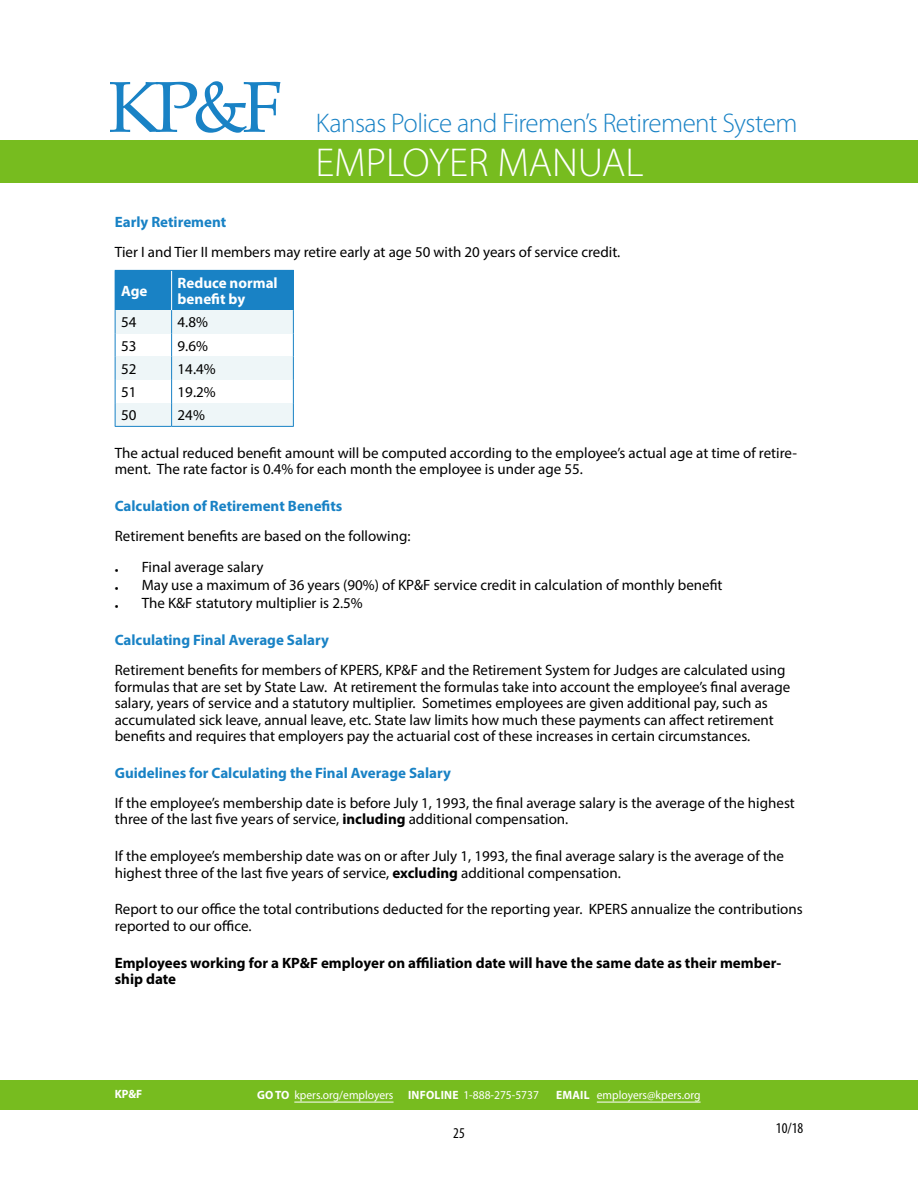
<style>
.page{position:relative;width:918px;height:1188px;background:#fff}
.page>*{position:absolute;margin:0;border:0;box-sizing:border-box;transform-origin:0 0}
.t1{font:72px "Book Antiqua";color:#1982c5}
.t2{font:300 40.5px "Myriad Pro";color:#fff}
.t3{font:300 27px "Myriad Pro";letter-spacing:-.02em;color:#1982c5}
.t4{font:15px/16.5px "Myriad Pro";color:#000}
.t5{font:700 15px "Myriad Pro";color:#1982c5}
.t6{font:700 15px/16.5px "Myriad Pro";color:#000}
.t7{font:700 15px/16.5px "Myriad Pro";color:#fff}
.t8{font:condensed 15px "Myriad Pro";color:#000}
.t9{font:12px "Myriad Pro";color:#fff;scale:.96 1}
.t10{font:700 12px "Myriad Pro";color:#fff;scale:.96 1}
.s1{font-weight:700}
</style>
<div class="page">
<div style="left:0;top:140px;width:918px;height:43px;background:#77bc1f"></div>
<div style="left:0;top:1080px;width:918px;height:29px;background:#77bc1f"></div>
<hr style="left:294px;top:1102px;width:100px;height:1px;background:#fff">
<hr style="left:597px;top:1102px;width:104px;height:1px;background:#fff">
<div style="left:115px;top:270px;width:57px;height:40px;background:#1982c5"></div>
<div style="left:172px;top:270px;width:121px;height:40px;background:#1982c5"></div>
<div style="left:115px;top:310px;width:57px;height:23px;background:#eef6f8"></div>
<div style="left:172px;top:310px;width:121px;height:23px;background:#eef6f8"></div>
<div style="left:115px;top:357px;width:57px;height:23px;background:#eef6f8"></div>
<div style="left:172px;top:357px;width:121px;height:23px;background:#eef6f8"></div>
<div style="left:115px;top:403px;width:57px;height:23px;background:#eef6f8"></div>
<div style="left:172px;top:403px;width:121px;height:23px;background:#eef6f8"></div>
<hr style="left:171px;top:271px;width:1px;height:39px;background:#fff">
<hr style="left:172px;top:270px;width:122px;height:1px;background:#1982c5">
<hr style="left:293px;top:271px;width:1px;height:39px;background:#1982c5">
<svg style="left:115px;top:310px;width:1px;height:116px"></svg>
<svg style="left:293px;top:310px;width:1px;height:116px"></svg>
<hr style="left:115px;top:426px;width:57px;height:1px;background:#1982c5">
<hr style="left:172px;top:426px;width:122px;height:1px;background:#1982c5">
<svg style="left:171px;top:310px;width:1px;height:116px"></svg>
<h1 class="t1" style="left:108px;top:57px;width:176px">KP&amp;F</h1>
<h3 class="t3" style="left:316px;top:107px;width:483px">Kansas Police and Firemen’s Retirement System</h3>
<h2 class="t2" style="left:315px;top:138px;width:330px">EMPLOYER MANUAL</h2>
<p class="t5" style="left:115px;top:212px;width:113px">Early Retirement</p>
<p class="t4" style="left:115px;top:244px;width:507px">Tier I and Tier II members may retire early at age 50 with 20 years of service credit.</p>
<p class="t7" style="left:121px;top:282px;width:28px">Age</p>
<p class="t7" style="left:178px;top:274px;width:102px">Reduce normal beneft by</p>
<p class="t4" style="left:121px;top:314px;width:17px">54</p>
<p class="t4" style="left:178px;top:314px;width:32px">4.8%</p>
<p class="t4" style="left:121px;top:337px;width:17px">53</p>
<p class="t4" style="left:178px;top:337px;width:32px">9.6%</p>
<p class="t4" style="left:121px;top:360px;width:17px">52</p>
<p class="t4" style="left:178px;top:360px;width:40px">14.4%</p>
<p class="t4" style="left:121px;top:384px;width:17px">51</p>
<p class="t4" style="left:178px;top:384px;width:40px">19.2%</p>
<p class="t4" style="left:121px;top:407px;width:17px">50</p>
<p class="t4" style="left:178px;top:407px;width:29px">24%</p>
<p class="t4" style="left:115px;top:444px;width:684px">The actual reduced beneft amount will be computed according to the employee’s actual age at time of retire&shy;ment. The rate factor is 0.4% for each month the employee is under age 55.</p>
<p class="t5" style="left:115px;top:496px;width:229px">Calculation of Retirement Benefts</p>
<p class="t4" style="left:115px;top:527px;width:297px">Retirement benefts are based on the following:</p>
<p class="t4" style="left:115px;top:559px;width:150px"><sub>•</sub> Final average salary</p>
<p class="t4" style="left:115px;top:577px;width:609px"><sub>•</sub> May use a maximum of 36 years (90%) of KP&amp;F service credit in calculation of monthly beneft</p>
<p class="t4" style="left:115px;top:595px;width:249px"><sub>•</sub> The K&amp;F statutory multiplier is 2.5%</p>
<p class="t5" style="left:115px;top:630px;width:216px">Calculating Final Average Salary</p>
<p class="t4" style="left:115px;top:661px;width:677px">Retirement benefts for members of KPERS, KP&amp;F and the Retirement System for Judges are calculated using formulas that are set by State Law. At retirement the formulas take into account the employee’s fnal average salary, years of service and a statutory multiplier. Sometimes employees are given additional pay, such as accumulated sick leave, annual leave, etc. State law limits how much these payments can afect retirement benefts and requires that employers pay the actuarial cost of these increases in certain circumstances.</p>
<p class="t5" style="left:115px;top:763px;width:338px">Guidelines for Calculating the Final Average Salary</p>
<p class="t4" style="left:115px;top:794px;width:682px">If the employee’s membership date is before July 1, 1993, the fnal average salary is the average of the highest three of the last fve years of service, <span class="s1">including</span> additional compensation.</p>
<p class="t4" style="left:115px;top:847px;width:671px">If the employee’s membership date was on or after July 1, 1993, the fnal average salary is the average of the highest three of the last fve years of service, <span class="s1">excluding</span> additional compensation.</p>
<p class="t4" style="left:115px;top:901px;width:689px">Report to our ofce the total contributions deducted for the reporting year. KPERS annualize the contributions reported to our ofce.</p>
<p class="t6" style="left:115px;top:954px;width:668px">Employees working for a KP&amp;F employer on afliation date will have the same date as their member&shy;ship date</p>
<p class="t10" style="left:115px;top:1087px;width:30px">KP&amp;F</p>
<p class="t9" style="left:257px;top:1088px;width:295px"><span class="s1">GO TO</span> kpers.org/employers <span class="s1">INFOLINE</span> 1-888-275-5737</p>
<p class="t9" style="left:556px;top:1088px;width:152px"><span class="s1">EMAIL</span> employers@kpers.org</p>
<p class="t8" style="left:453px;top:1124px;width:13px">25</p>
<p class="t8" style="left:776px;top:1119px;width:29px">10/18</p>
</div>
